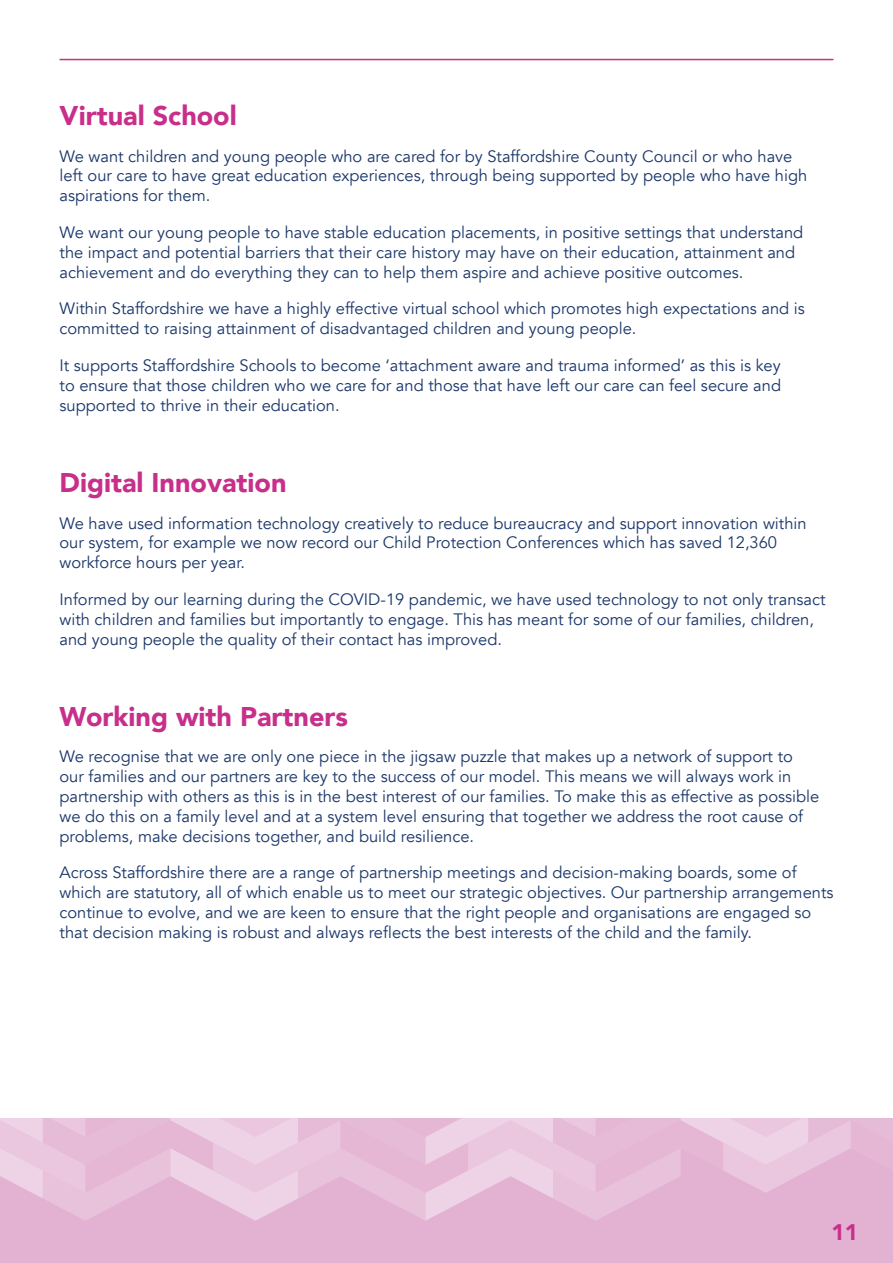
<style>
.page{position:relative;width:893px;height:1263px;background:#fff}
.page>*{position:absolute;margin:0;border:0;box-sizing:border-box;transform-origin:0 0}
.t1{font:900 27px "Avenir";color:#c82f8a}
.t2{font:900 22.5px "Avenir";color:#c82f8a}
.t3{font:16.5px/19.8px "Avenir";color:#1b376a}
</style>
<div class="page">
<hr style="left:60px;top:59px;width:773px;height:1px;background:#c82f8a">
<div style="left:0;top:1119px;width:893px;height:144px;background:#e3b2d2"></div>
<svg style="left:0;top:1119px;width:851px;height:102px"></svg>
<h1 class="t1" style="left:60px;top:92px;width:179px">Virtual School</h1>
<p class="t3" style="left:60px;top:146px;width:749px">We want children and young people who are cared for by Staffordshire County Council or who have left our care to have great education experiences, through being supported by people who have high aspirations for them.</p>
<p class="t3" style="left:60px;top:223px;width:745px">We want our young people to have stable education placements, in positive settings that understand the impact and potential barriers that their care history may have on their education, attainment and achievement and do everything they can to help them aspire and achieve positive outcomes.</p>
<p class="t3" style="left:60px;top:299px;width:747px">Within Staffordshire we have a highly effective virtual school which promotes high expectations and is committed to raising attainment of disadvantaged children and young people.</p>
<p class="t3" style="left:60px;top:356px;width:723px;text-align:justify">It supports Staffordshire Schools to become ‘attachment aware and trauma informed’ as this is key to ensure that those children who we care for and those that have left our care can feel secure and supported to thrive in their education.</p>
<h1 class="t1" style="left:60px;top:459px;width:228px">Digital Innovation</h1>
<p class="t3" style="left:60px;top:513px;width:749px">We have used information technology creatively to reduce bureaucracy and support innovation within our system, for example we now record our Child Protection Conferences which has saved 12,360 workforce hours per year.</p>
<p class="t3" style="left:60px;top:590px;width:767px">Informed by our learning during the COVID-19 pandemic, we have used technology to not only transact with children and families but importantly to engage. This has meant for some of our families, children, and young people the quality of their contact has improved.</p>
<h1 class="t1" style="left:60px;top:693px;width:290px">Working with Partners</h1>
<p class="t3" style="left:60px;top:747px;width:761px">We recognise that we are only one piece in the jigsaw puzzle that makes up a network of support to our families and our partners are key to the success of our model. This means we will always work in partnership with others as this is in the best interest of our families. To make this as effective as possible we do this on a family level and at a system level ensuring that together we address the root cause of problems, make decisions together, and build resilience.</p>
<p class="t3" style="left:60px;top:863px;width:775px">Across Staffordshire there are a range of partnership meetings and decision-making boards, some of which are statutory, all of which enable us to meet our strategic objectives. Our partnership arrangements continue to evolve, and we are keen to ensure that the right people and organisations are engaged so that decision making is robust and always reflects the best interests of the child and the family.</p>
<h2 class="t2" style="left:831px;top:1213px;width:28px">11</h2>
</div>
